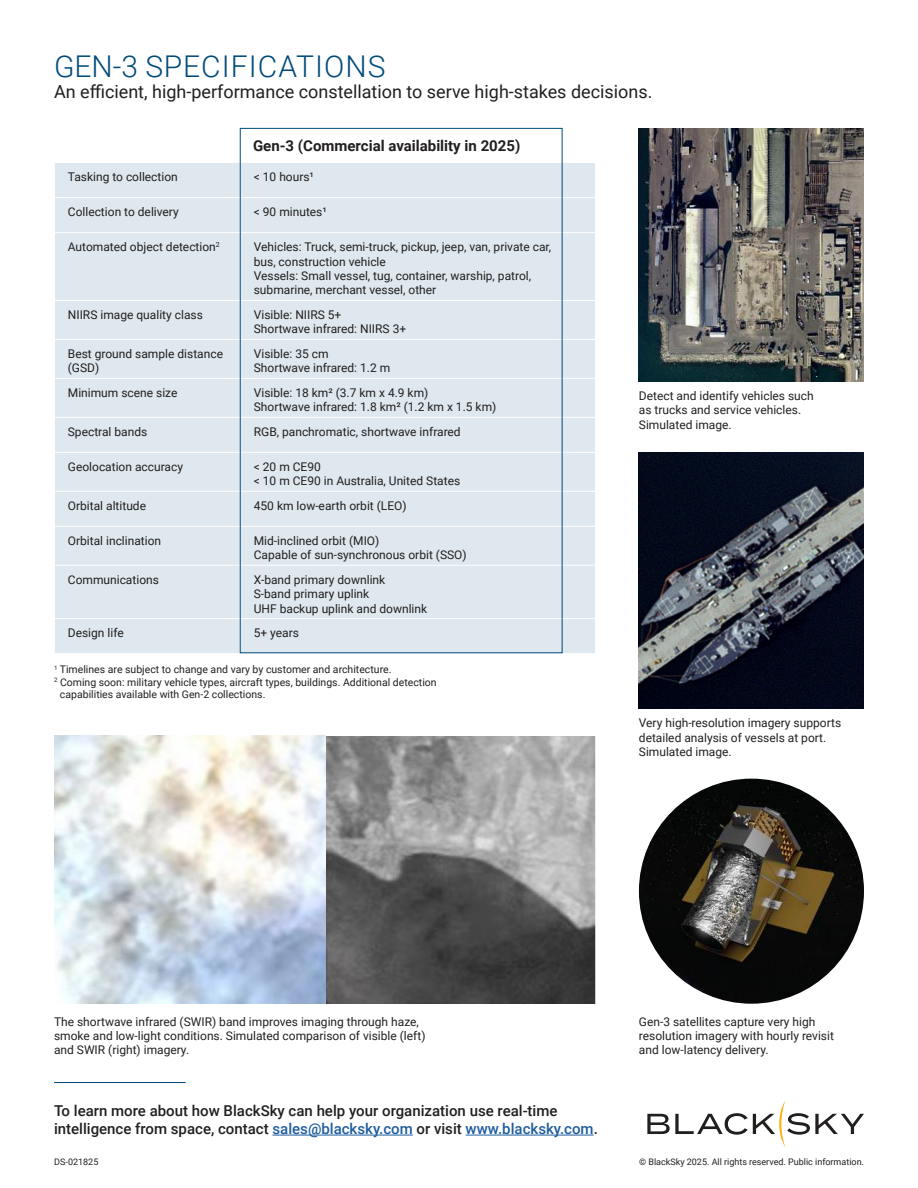
<style>
.page{position:relative;width:918px;height:1188px;background:#fff}
.page>*{position:absolute;margin:0;border:0;box-sizing:border-box;transform-origin:0 0}
.t1{font:300 30px "Roboto";letter-spacing:.035em;color:#004b7b}
.t2{font:18px "Roboto";color:#221f1f}
.t3{font:500 15px/18px "Roboto";color:#221f1f}
.t4{font:700 15px "Roboto";color:#221f1f}
.t5{font:12px/14.4px "Roboto";color:#221f1f}
.t6{font:10.5px "Roboto";color:#221f1f}
.t7{font:9px "Roboto";color:#221f1f}
.s1{color:#1f5d9e}
</style>
<div class="page">
<svg style="left:647px;top:1101px;width:217px;height:46px"></svg>
<hr style="left:54px;top:1082px;width:132px;height:1px;background:#004b7b">
<hr style="left:273px;top:1135px;width:140px;height:1px;background:#1f5d9e">
<hr style="left:466px;top:1135px;width:128px;height:1px;background:#1f5d9e">
<div style="left:55px;top:163px;width:540px;height:490px;background:#dee8ee"></div>
<hr style="left:54px;top:197px;width:186px;height:1px;background:#fff">
<hr style="left:240px;top:197px;width:356px;height:1px;background:#fff">
<hr style="left:54px;top:232px;width:186px;height:1px;background:#fff">
<hr style="left:240px;top:232px;width:356px;height:1px;background:#fff">
<hr style="left:54px;top:300px;width:186px;height:1px;background:#fff">
<hr style="left:240px;top:300px;width:356px;height:1px;background:#fff">
<hr style="left:54px;top:339px;width:186px;height:1px;background:#fff">
<hr style="left:240px;top:339px;width:356px;height:1px;background:#fff">
<hr style="left:54px;top:378px;width:186px;height:1px;background:#fff">
<hr style="left:240px;top:378px;width:356px;height:1px;background:#fff">
<hr style="left:54px;top:417px;width:186px;height:1px;background:#fff">
<hr style="left:240px;top:417px;width:356px;height:1px;background:#fff">
<hr style="left:54px;top:452px;width:186px;height:1px;background:#fff">
<hr style="left:54px;top:491px;width:186px;height:1px;background:#fff">
<hr style="left:54px;top:526px;width:186px;height:1px;background:#fff">
<hr style="left:54px;top:565px;width:186px;height:1px;background:#fff">
<hr style="left:54px;top:618px;width:186px;height:1px;background:#fff">
<hr style="left:240px;top:452px;width:356px;height:1px;background:#fff">
<hr style="left:240px;top:491px;width:356px;height:1px;background:#fff">
<hr style="left:240px;top:526px;width:356px;height:1px;background:#fff">
<hr style="left:240px;top:565px;width:356px;height:1px;background:#fff">
<hr style="left:240px;top:618px;width:356px;height:1px;background:#fff">
<img style="left:639px;top:128px;width:225px;height:254px">
<img style="left:639px;top:453px;width:225px;height:256px">
<img style="left:325px;top:736px;width:271px;height:267px">
<img style="left:54px;top:735px;width:271px;height:269px">
<img style="left:639px;top:779px;width:225px;height:225px;border-radius:113px">
<h1 class="t1" style="left:54px;top:49px;width:333px">GEN-3 SPECIFICATIONS</h1>
<h2 class="t2" style="left:54px;top:78px;width:600px">An efÏcient, high-performance constellation to serve high-stakes decisions.</h2>
<p class="t4" style="left:253px;top:139px;width:269px">Gen-3 (Commercial availability in 2025)</p>
<p class="t5" style="left:68px;top:171px;width:112px">Tasking to collection</p>
<p class="t5" style="left:254px;top:171px;width:62px">&lt; 10 hours¹</p>
<p class="t5" style="left:68px;top:206px;width:112px">Collection to delivery</p>
<p class="t5" style="left:254px;top:206px;width:75px">&lt; 90 minutes¹</p>
<p class="t5" style="left:68px;top:239px;width:153px">Automated object detection<sup>2</sup></p>
<p class="t5" style="left:254px;top:239px;width:299px">Vehicles: Truck, semi-truck, pickup, jeep, van, private car, bus, construction vehicle<br>Vessels: Small vessel, tug, container, warship, patrol, submarine, merchant vessel, other</p>
<p class="t5" style="left:68px;top:307px;width:137px">NIIRS image quality class</p>
<p class="t5" style="left:254px;top:307px;width:154px">Visible: NIIRS 5+<br>Shortwave infrared: NIIRS 3+</p>
<p class="t5" style="left:68px;top:347px;width:157px">Best ground sample distance (GSD)</p>
<p class="t5" style="left:254px;top:347px;width:138px">Visible: 35 cm<br>Shortwave infrared: 1.2 m</p>
<p class="t5" style="left:68px;top:385px;width:111px">Minimum scene size</p>
<p class="t5" style="left:254px;top:385px;width:244px">Visible: 18 km² (3.7 km x 4.9 km)<br>Shortwave infrared: 1.8 km² (1.2 km x 1.5 km)</p>
<p class="t5" style="left:68px;top:425px;width:81px">Spectral bands</p>
<p class="t5" style="left:254px;top:424px;width:208px">RGB, panchromatic, shortwave infrared</p>
<p class="t5" style="left:68px;top:460px;width:117px">Geolocation accuracy</p>
<p class="t5" style="left:254px;top:460px;width:208px">&lt; 20 m CE90<br>&lt; 10 m CE90 in Australia, United States</p>
<p class="t5" style="left:68px;top:499px;width:80px">Orbital altitude</p>
<p class="t5" style="left:254px;top:498px;width:154px">450 km low-earth orbit (LEO)</p>
<p class="t5" style="left:68px;top:534px;width:95px">Orbital inclination</p>
<p class="t5" style="left:254px;top:533px;width:214px">Mid-inclined orbit (MIO)<br>Capable of sun-synchronous orbit (SSO)</p>
<p class="t5" style="left:68px;top:573px;width:93px">Communications</p>
<p class="t5" style="left:254px;top:572px;width:175px">X-band primary downlink<br>S-band primary uplink<br>UHF backup uplink and downlink</p>
<p class="t5" style="left:68px;top:627px;width:57px">Design life</p>
<p class="t5" style="left:254px;top:625px;width:47px">5+ years</p>
<p class="t6" style="left:54px;top:662px;width:339px"><sup>1</sup> Timelines are subject to change and vary by customer and architecture.</p>
<p class="t6" style="left:54px;top:675px;width:384px"><sup>2</sup> Coming soon: military vehicle types, aircraft types, buildings. Additional detection</p>
<p class="t6" style="left:60px;top:687px;width:207px">capabilities available with Gen-2 collections.</p>
<p class="t5" style="left:639px;top:389px;width:176px">Detect and identify vehicles such as trucks and service vehicles.<br>Simulated image.</p>
<p class="t5" style="left:639px;top:717px;width:204px">Very high-resolution imagery supports detailed analysis of vessels at port.<br>Simulated image.</p>
<p class="t5" style="left:54px;top:1014px;width:373px">The shortwave infrared (SWIR) band improves imaging through haze, smoke and low-light conditions. Simulated comparison of visible (left) and SWIR (right) imagery.</p>
<p class="t3" style="left:54px;top:1103px;width:545px">To learn more about how BlackSky can help your organization use real-time intelligence from space, contact <span class="s1">sales@blacksky.com</span> or visit <span class="s1">www.blacksky.com</span>.</p>
<p class="t7" style="left:54px;top:1157px;width:46px">DS-021825</p>
<p class="t5" style="left:639px;top:1015px;width:197px">Gen-3 satellites capture very high resolution imagery with hourly revisit and low-latency delivery.</p>
<p class="t7" style="left:639px;top:1155px;width:226px">© BlackSky 2025. All rights reserved. Public information.</p>
</div>
